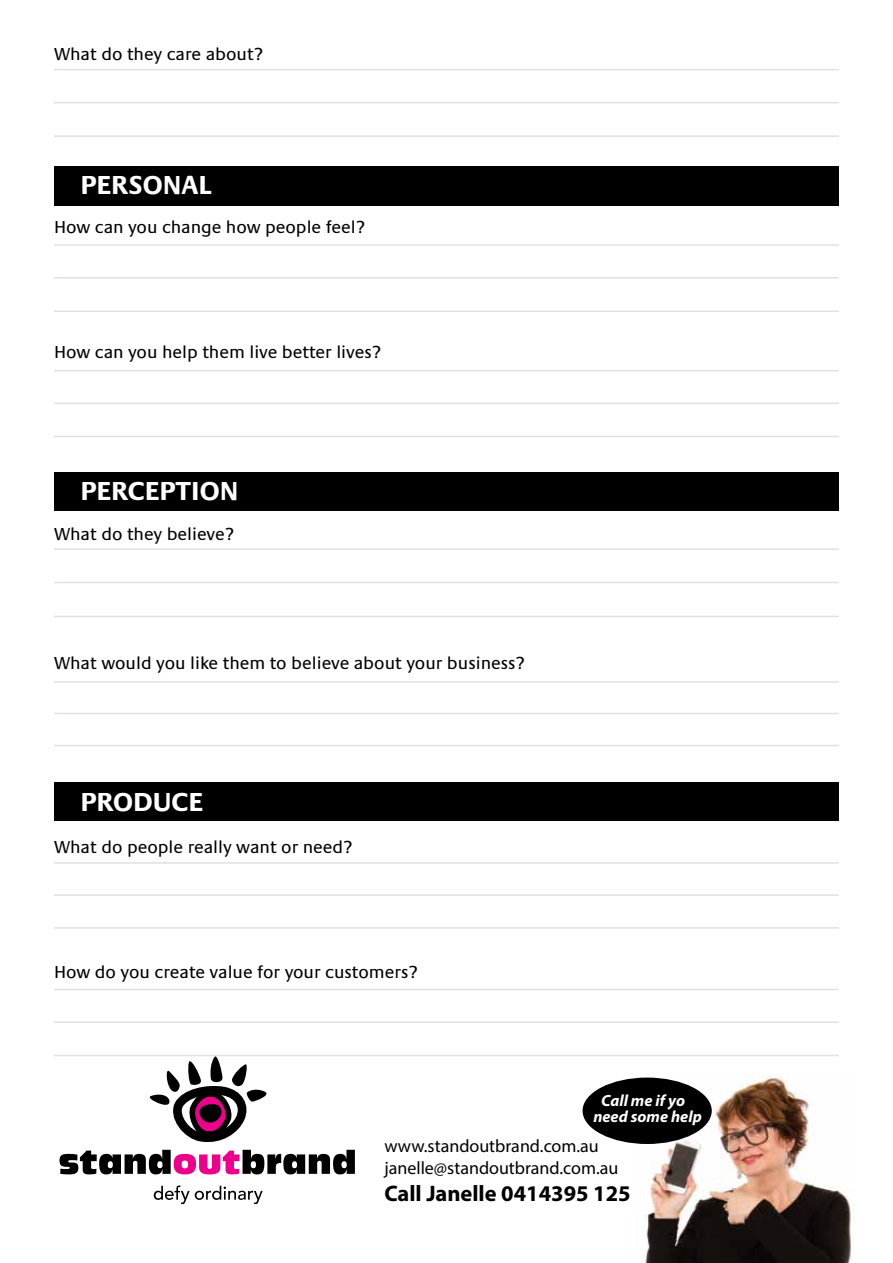
<style>
.page{position:relative;width:893px;height:1263px;background:#fff}
.page>*{position:absolute;margin:0;border:0;box-sizing:border-box;transform-origin:0 0}
.t1{font:700 27px "Praxis EF";color:#fff}
.t2{font:700 22.5px "Myriad Pro";color:#000}
.t3{font:18px "Praxis EF";color:#000}
.t4{font:18px/21.6px "Myriad Pro";color:#000}
.t5{font:italic 700 16.2px/13.2px "Myriad Pro";color:#fff}
</style>
<div class="page">
<hr style="left:54px;top:69px;width:785px;height:1px;background:#e0e1e2">
<hr style="left:54px;top:102px;width:785px;height:1px;background:#e0e1e2">
<hr style="left:54px;top:135px;width:785px;height:2px;background:#e0e1e2">
<div style="left:54px;top:166px;width:785px;height:39px;background:#000"></div>
<div style="left:54px;top:472px;width:785px;height:38px;background:#000"></div>
<div style="left:54px;top:782px;width:785px;height:39px;background:#000"></div>
<hr style="left:54px;top:244px;width:785px;height:2px;background:#e0e1e2">
<hr style="left:54px;top:548px;width:785px;height:2px;background:#e0e1e2">
<hr style="left:54px;top:862px;width:785px;height:2px;background:#e0e1e2">
<hr style="left:54px;top:370px;width:785px;height:1px;background:#e0e1e2">
<hr style="left:54px;top:681px;width:785px;height:2px;background:#e0e1e2">
<hr style="left:54px;top:989px;width:785px;height:1px;background:#e0e1e2">
<hr style="left:54px;top:277px;width:785px;height:2px;background:#e0e1e2">
<hr style="left:54px;top:582px;width:785px;height:1px;background:#e0e1e2">
<hr style="left:54px;top:894px;width:785px;height:2px;background:#e0e1e2">
<hr style="left:54px;top:403px;width:785px;height:1px;background:#e0e1e2">
<hr style="left:54px;top:713px;width:785px;height:1px;background:#e0e1e2">
<hr style="left:54px;top:1021px;width:785px;height:2px;background:#e0e1e2">
<hr style="left:54px;top:310px;width:785px;height:2px;background:#e0e1e2">
<hr style="left:54px;top:616px;width:785px;height:1px;background:#e0e1e2">
<hr style="left:54px;top:927px;width:785px;height:2px;background:#e0e1e2">
<hr style="left:54px;top:436px;width:785px;height:1px;background:#e0e1e2">
<hr style="left:54px;top:745px;width:785px;height:1px;background:#e0e1e2">
<hr style="left:54px;top:1055px;width:785px;height:1px;background:#e0e1e2">
<img style="left:634px;top:1075px;width:220px;height:188px">
<div style="left:583px;top:1077px;width:129px;height:67px;background:#000;border-radius:50%"></div>
<svg style="left:60px;top:1150px;width:295px;height:24px"></svg>
<svg style="left:149px;top:1056px;width:118px;height:86px"></svg>
<svg style="left:154px;top:1185px;width:109px;height:19px"></svg>
<p class="t3" style="left:54px;top:44px;width:210px">What do they care about?</p>
<h1 class="t1" style="left:80px;top:170px;width:133px">PERSONAL</h1>
<p class="t3" style="left:54px;top:218px;width:312px">How can you change how people feel?</p>
<p class="t3" style="left:54px;top:342px;width:328px">How can you help them live better lives?</p>
<h1 class="t1" style="left:80px;top:476px;width:159px">PERCEPTION</h1>
<p class="t3" style="left:54px;top:524px;width:181px">What do they believe?</p>
<p class="t3" style="left:54px;top:653px;width:472px">What would you like them to believe about your business?</p>
<h1 class="t1" style="left:80px;top:787px;width:124px">PRODUCE</h1>
<p class="t3" style="left:54px;top:838px;width:300px">What do people really want or need?</p>
<p class="t3" style="left:54px;top:962px;width:365px">How do you create value for your customers?</p>
<p class="t5" style="left:601px;top:1093px;width:86px">Call me if yo</p>
<p class="t5" style="left:593px;top:1096px;width:110px;text-indent:41px">u<br>need some help</p>
<p class="t4" style="left:384px;top:1135px;width:236px">www.standoutbrand.com.au janelle@standoutbrand.com.au</p>
<p class="t2" style="left:384px;top:1179px;width:248px">Call Janelle 0414395 125</p>
</div>
